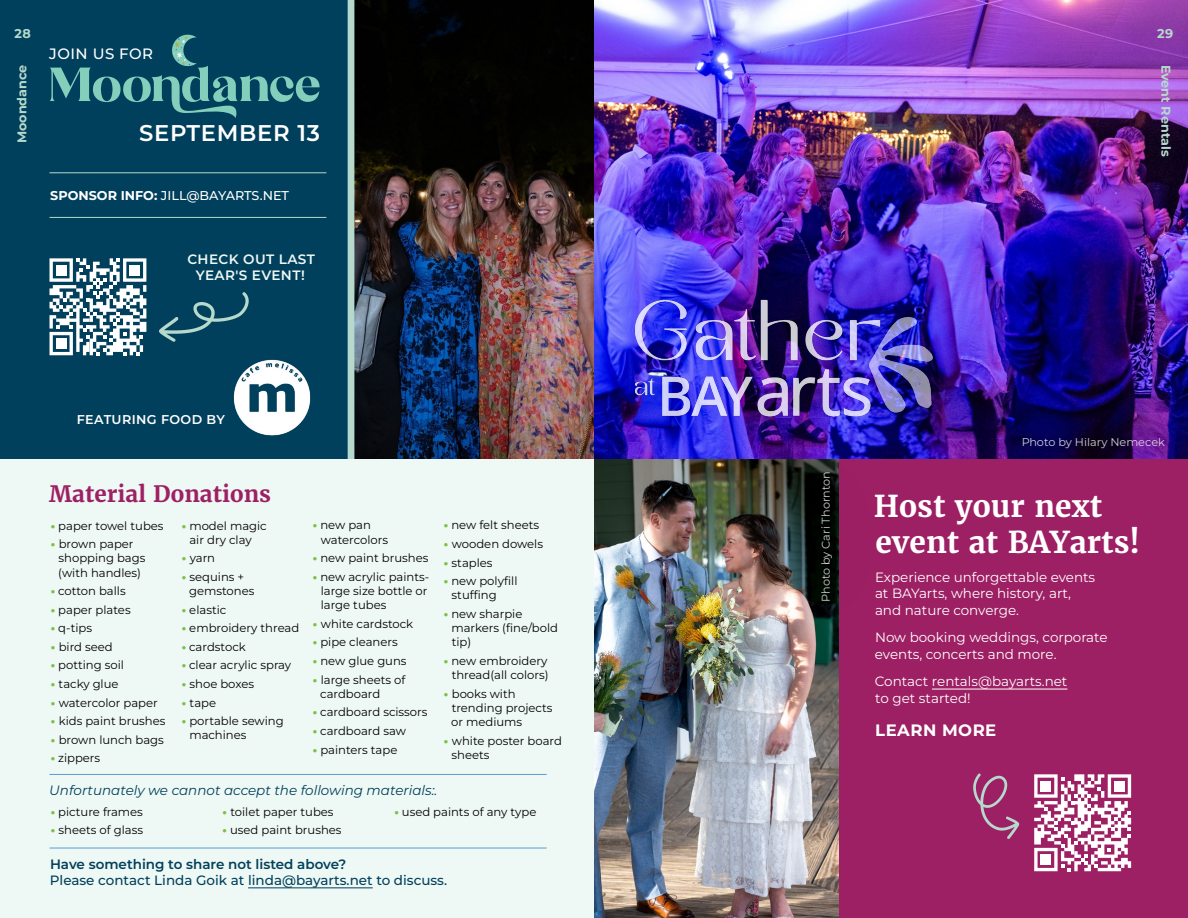
<style>
.page{position:relative;width:1188px;height:918px;background:#fff}
.page>*{position:absolute;margin:0;border:0;box-sizing:border-box;transform-origin:0 0}
.t1{font:700 30px/36px "Merriweather";color:#fff}
.t2{font:600 22.8px "Montserrat";letter-spacing:.03em;color:#fff}
.t3{font:700 22.5px "Merriweather";color:#9e2064}
.t4{font:700 16.5px "Montserrat";letter-spacing:.03em;color:#fff}
.t5{font:500 15px "Montserrat";letter-spacing:.03em;color:#fff}
.t6{font:600 13.65px/16.4px "Montserrat";letter-spacing:.03em;color:#eef8f4;text-align:center}
.t7{font:13.5px/16.5px "Montserrat";color:#fff}
.t8{font:500 13.5px "Montserrat";color:#01405c}
.t9{font:italic 13.5px "Montserrat";color:#01405c}
.t10{font:600 13.5px "Montserrat";color:#01405c}
.t11{font:500 12.75px "Montserrat";color:#fff}
.t12{font:700 12.75px "Montserrat";color:#b5d9cc}
.t13{font:600 12.75px "Montserrat";letter-spacing:.03em;color:#fff}
.t14{font:11.7px/14.2px "Montserrat";color:#000}
.t15{font:11.25px "Montserrat";color:#fff}
.s1{font-weight:700}
.s2{font-weight:800;color:#7bc143}
</style>
<div class="page">
<div style="left:0;top:0;width:594px;height:459px;background:#01405c"></div>
<img style="left:354px;top:0;width:834px;height:459px">
<div style="left:838px;top:459px;width:350px;height:459px;background:#9e2064"></div>
<hr style="left:932px;top:689px;width:135px;height:1px;background:#fff">
<img style="left:628px;top:289px;width:311px;height:137px">
<img style="left:594px;top:459px;width:244px;height:459px">
<svg style="left:1034px;top:774px;width:97px;height:97px"></svg>
<div style="left:1041px;top:855px;width:10px;height:10px;background:#fff"></div>
<svg style="left:973px;top:773px;width:46px;height:66px"></svg>
<svg style="left:50px;top:34px;width:270px;height:84px"></svg>
<img style="left:233px;top:359px;width:78px;height:77px">
<hr style="left:50px;top:172px;width:276px;height:1px;background:#b5d9cc">
<div style="left:348px;top:0;width:6px;height:467px;background:#b5d9cc"></div>
<hr style="left:50px;top:217px;width:276px;height:1px;background:#b5d9cc">
<div style="left:766px;top:430px;width:121px;height:215px;background:#000;opacity:.75"></div>
<svg style="left:50px;top:258px;width:96px;height:97px"></svg>
<div style="left:56px;top:339px;width:10px;height:10px;background:#fff"></div>
<svg style="left:159px;top:292px;width:90px;height:50px"></svg>
<div style="left:0;top:459px;width:594px;height:459px;background:#eef8f4"></div>
<hr style="left:50px;top:848px;width:497px;height:1px;background:#5c9cd4">
<hr style="left:248px;top:888px;width:125px;height:1px;background:#01405c">
<hr style="left:50px;top:774px;width:497px;height:1px;background:#5c9cd4">
<p class="t12" style="left:15px;top:25px;width:18px">28</p>
<p class="t12" style="left:1157px;top:25px;width:18px">29</p>
<p class="t12" style="left:13px;top:143px;width:80px;rotate:-90deg">Moondance</p>
<p class="t12" style="left:1175px;top:64px;width:94px;rotate:90deg">Event Rentals</p>
<p class="t5" style="left:49px;top:43px;width:105px">JOIN US FOR</p>
<h2 class="t2" style="left:139px;top:117px;width:182px">SEPTEMBER 13</h2>
<p class="t11" style="left:50px;top:186px;width:240px"><span class="s1">SPONSOR INFO:</span> JILL@BAYARTS.NET</p>
<p class="t6" style="left:187px;top:250px;width:129px">CHECK OUT LAST<br>YEAR'S EVENT!</p>
<p class="t13" style="left:77px;top:410px;width:150px">FEATURING FOOD BY</p>
<h3 class="t3" style="left:49px;top:480px;width:223px">Material Donations</h3>
<p class="t14" style="left:51px;top:518px;width:114px"><span class="s2">•</span> paper towel tubes</p>
<p class="t14" style="left:58px;top:536px;width:89px;text-indent:-7px"><span class="s2">•</span> brown paper shopping bags (with handles)</p>
<p class="t14" style="left:51px;top:584px;width:76px"><span class="s2">•</span> cotton balls</p>
<p class="t14" style="left:51px;top:602px;width:81px"><span class="s2">•</span> paper plates</p>
<p class="t14" style="left:51px;top:621px;width:43px"><span class="s2">•</span> q-tips</p>
<p class="t14" style="left:51px;top:639px;width:63px"><span class="s2">•</span> bird seed</p>
<p class="t14" style="left:51px;top:658px;width:75px"><span class="s2">•</span> potting soil</p>
<p class="t14" style="left:51px;top:676px;width:69px"><span class="s2">•</span> tacky glue</p>
<p class="t14" style="left:51px;top:695px;width:108px"><span class="s2">•</span> watercolor paper</p>
<p class="t14" style="left:51px;top:713px;width:116px"><span class="s2">•</span> kids paint brushes</p>
<p class="t14" style="left:51px;top:732px;width:114px"><span class="s2">•</span> brown lunch bags</p>
<p class="t14" style="left:51px;top:751px;width:51px"><span class="s2">•</span> zippers</p>
<p class="t14" style="left:189px;top:518px;width:79px;text-indent:-8px"><span class="s2">•</span> model magic air dry clay</p>
<p class="t14" style="left:182px;top:551px;width:35px"><span class="s2">•</span> yarn</p>
<p class="t14" style="left:189px;top:569px;width:67px;text-indent:-7px"><span class="s2">•</span> sequins + gemstones</p>
<p class="t14" style="left:182px;top:602px;width:46px"><span class="s2">•</span> elastic</p>
<p class="t14" style="left:182px;top:621px;width:119px"><span class="s2">•</span> embroidery thread</p>
<p class="t14" style="left:182px;top:639px;width:65px"><span class="s2">•</span> cardstock</p>
<p class="t14" style="left:182px;top:658px;width:111px"><span class="s2">•</span> clear acrylic spray</p>
<p class="t14" style="left:182px;top:676px;width:74px"><span class="s2">•</span> shoe boxes</p>
<p class="t14" style="left:182px;top:695px;width:36px"><span class="s2">•</span> tape</p>
<p class="t14" style="left:189px;top:713px;width:96px;text-indent:-7px"><span class="s2">•</span> portable sewing machines</p>
<p class="t14" style="left:321px;top:518px;width:69px;text-indent:-8px"><span class="s2">•</span> new pan watercolors</p>
<p class="t14" style="left:313px;top:551px;width:117px"><span class="s2">•</span> new paint brushes</p>
<p class="t14" style="left:321px;top:569px;width:110px;text-indent:-8px"><span class="s2">•</span> new acrylic paints&shy;large size bottle or large tubes</p>
<p class="t14" style="left:313px;top:616px;width:102px"><span class="s2">•</span> white cardstock</p>
<p class="t14" style="left:313px;top:635px;width:86px"><span class="s2">•</span> pipe cleaners</p>
<p class="t14" style="left:313px;top:653px;width:95px"><span class="s2">•</span> new glue guns</p>
<p class="t14" style="left:320px;top:672px;width:87px;text-indent:-7px"><span class="s2">•</span> large sheets of cardboard</p>
<p class="t14" style="left:313px;top:705px;width:116px"><span class="s2">•</span> cardboard scissors</p>
<p class="t14" style="left:313px;top:723px;width:95px"><span class="s2">•</span> cardboard saw</p>
<p class="t14" style="left:313px;top:742px;width:86px"><span class="s2">•</span> painters tape</p>
<p class="t14" style="left:444px;top:518px;width:97px"><span class="s2">•</span> new felt sheets</p>
<p class="t14" style="left:444px;top:536px;width:101px"><span class="s2">•</span> wooden dowels</p>
<p class="t14" style="left:444px;top:555px;width:50px"><span class="s2">•</span> staples</p>
<p class="t14" style="left:452px;top:573px;width:67px;text-indent:-8px"><span class="s2">•</span> new polyfill stuffing</p>
<p class="t14" style="left:451px;top:606px;width:108px;text-indent:-7px"><span class="s2">•</span> new sharpie markers (fine/bold tip)</p>
<p class="t14" style="left:444px;top:653px;width:106px;text-align:right"><span class="s2">•</span> new embroidery thread(all colors)</p>
<p class="t14" style="left:451px;top:686px;width:103px;text-indent:-7px"><span class="s2">•</span> books with trending projects or mediums</p>
<p class="t14" style="left:452px;top:733px;width:112px;text-indent:-8px"><span class="s2">•</span> white poster board sheets</p>
<p class="t9" style="left:49px;top:781px;width:390px">Unfortunately we cannot accept the following materials:.</p>
<p class="t14" style="left:51px;top:804px;width:94px"><span class="s2">•</span> picture frames</p>
<p class="t14" style="left:51px;top:822px;width:94px"><span class="s2">•</span> sheets of glass</p>
<p class="t14" style="left:394px;top:804px;width:144px"><span class="s2">•</span> used paints of any type</p>
<p class="t14" style="left:223px;top:804px;width:113px"><span class="s2">•</span> toilet paper tubes</p>
<p class="t14" style="left:223px;top:822px;width:120px"><span class="s2">•</span> used paint brushes</p>
<p class="t10" style="left:50px;top:854px;width:298px">Have something to share not listed above?</p>
<p class="t8" style="left:50px;top:871px;width:399px">Please contact Linda Goik at linda@bayarts.net to discuss.</p>
<p class="t15" style="left:818px;top:602px;width:132px;rotate:-90deg">Photo by Cari Thornton</p>
<p class="t15" style="left:1021px;top:435px;width:145px">Photo by Hilary Nemecek</p>
<h1 class="t1" style="left:874px;top:489px;width:268px">Host your next event at BAYarts!</h1>
<p class="t7" style="left:875px;top:568px;width:222px">Experience unforgettable events at BAYarts, where history, art, and nature converge.</p>
<p class="t7" style="left:875px;top:629px;width:234px">Now booking weddings, corporate events, concerts and more.</p>
<p class="t7" style="left:875px;top:673px;width:194px">Contact rentals@bayarts.net to get started!</p>
<h3 class="t4" style="left:875px;top:718px;width:123px">LEARN MORE</h3>
</div>
